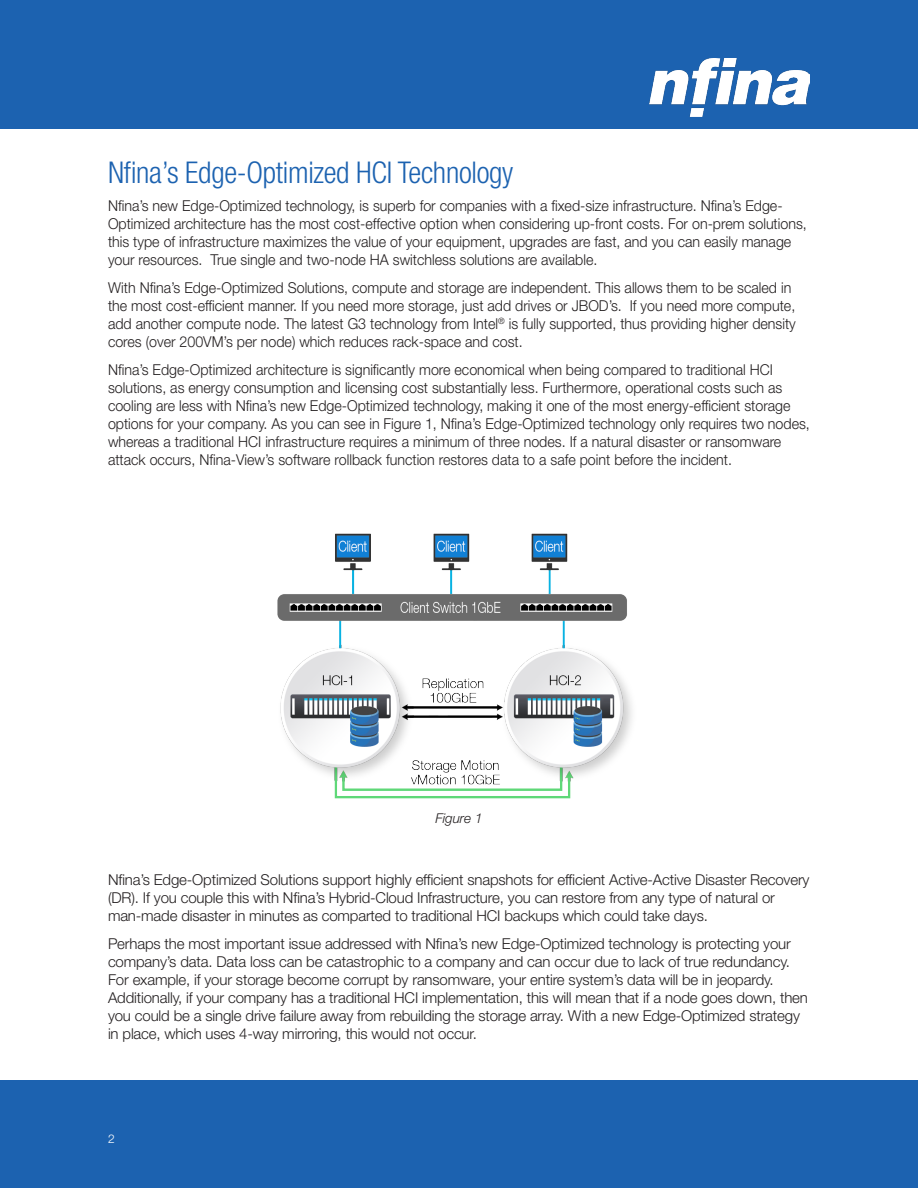
<style>
.page{position:relative;width:918px;height:1188px;background:#fff}
.page>*{position:absolute;margin:0;border:0;box-sizing:border-box;transform-origin:0 0}
.Heads{font:300 condensed 30px "Helvetica Neue LT Std";letter-spacing:-.01em;color:#1c62b0}
.Paragraph_w__Space{font:300 15px/18px "Helvetica Neue LT Std";color:#231f20;scale:.95 1}
.Paragraph_w__Space-2{font:300 15px/18px "Helvetica Neue LT Std";color:#231f20}
.Bullet{font:italic 300 13.5px "Helvetica Neue LT Std";color:#231f20}
.t1{font:300 12px "Helvetica Neue LT Std";color:#fff}
</style>
<div class="page">
<div style="left:0;top:0;width:918px;height:128px;background:#1c62b0"></div>
<img style="left:650px;top:59px;width:160px;height:58px">
<div style="left:0;top:1080px;width:918px;height:108px;background:#1c62b0"></div>
<img style="left:277px;top:533px;width:355px;height:266px">
<p class="Heads" style="left:108px;top:156px;width:407px">Nfina’s Edge-Optimized HCI Technology</p>
<p class="Paragraph_w__Space" style="left:108px;top:196px;width:737px">Nfina’s new Edge-Optimized technology, is superb for companies with a fixed-size infrastructure. Nfina’s Edge-Optimized architecture has the most cost-effective option when considering up-front costs. For on-prem solutions, this type of infrastructure maximizes the value of your equipment, upgrades are fast, and you can easily manage your resources. True single and two-node HA switchless solutions are available.</p>
<p class="Paragraph_w__Space" style="left:108px;top:278px;width:726px">With Nfina’s Edge-Optimized Solutions, compute and storage are independent. This allows them to be scaled in the most cost-efficient manner. If you need more storage, just add drives or JBOD’s. If you need more compute, add another compute node. The latest G3 technology from Intel<sup>®</sup> is fully supported, thus providing higher density cores (over 200VM’s per node) which reduces rack-space and cost.</p>
<p class="Paragraph_w__Space" style="left:108px;top:360px;width:740px">Nfina’s Edge-Optimized architecture is significantly more economical when being compared to traditional HCI solutions, as energy consumption and licensing cost substantially less. Furthermore, operational costs such as cooling are less with Nfina’s new Edge-Optimized technology, making it one of the most energy-efficient storage options for your company. As you can see in Figure 1, Nfina’s Edge-Optimized technology only requires two nodes, whereas a traditional HCI infrastructure requires a minimum of three nodes. If a natural disaster or ransomware attack occurs, Nfina-View’s software rollback function restores data to a safe point before the incident.</p>
<p class="Bullet" style="left:435px;top:811px;width:49px">Figure 1</p>
<p class="Paragraph_w__Space-2" style="left:108px;top:870px;width:703px">Nfina’s Edge-Optimized Solutions support highly efficient snapshots for efficient Active-Active Disaster Recovery (DR). If you couple this with Nfina’s Hybrid-Cloud Infrastructure, you can restore from any type of natural or man-made disaster in minutes as comparted to traditional HCI backups which could take days.</p>
<p class="Paragraph_w__Space-2" style="left:108px;top:934px;width:702px">Perhaps the most important issue addressed with Nfina’s new Edge-Optimized technology is protecting your company’s data. Data loss can be catastrophic to a company and can occur due to lack of true redundancy.<br>For example, if your storage become corrupt by ransomware, your entire system’s data will be in jeopardy.<br>Additionally, if your company has a traditional HCI implementation, this will mean that if a node goes down, then you could be a single drive failure away from rebuilding the storage array. With a new Edge-Optimized strategy in place, which uses 4-way mirroring, this would not occur.</p>
<p class="t1" style="left:108px;top:1131px;width:8px">2</p>
</div>
